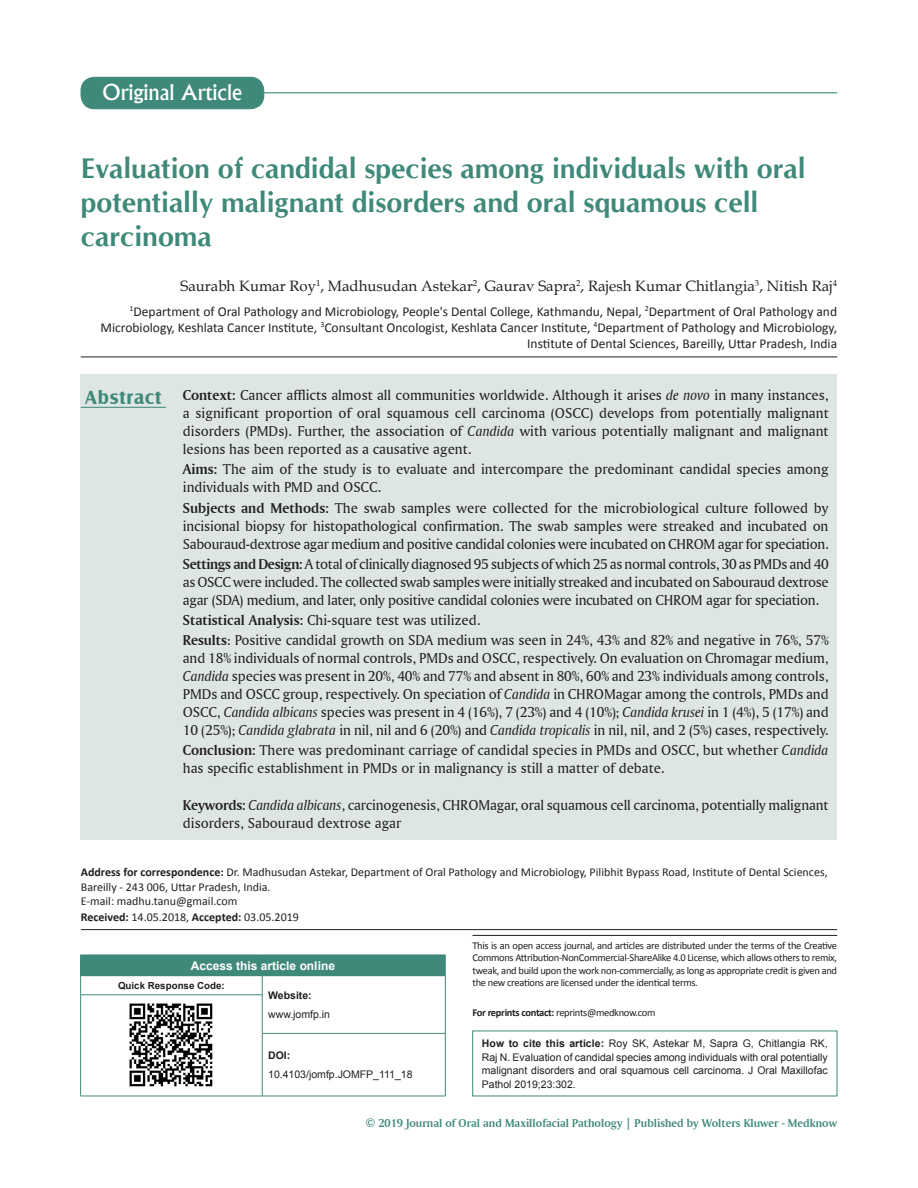
<style>
.page{position:relative;width:918px;height:1188px;background:#fff}
.page>*{position:absolute;margin:0;border:0;box-sizing:border-box;transform-origin:0 0}
.AT{font:700 28.5px/34.2px "CG Omega";color:#3f897a}
.AH{font:500 21px "Albertus";color:#fff}
.ABSH{font:700 19.5px "Castle T";letter-spacing:.04em;color:#3f897a}
.ABS{font:15px/18px "Amerigo BT Roman A";color:#231f20;text-align:justify}
.KWD{font:15px/18px "Amerigo BT Roman A";letter-spacing:-.01em;color:#231f20}
.AU{font:15px "Book Antiqua";color:#231f20}
.AFF{font:13.5px/16.2px "Calibri";color:#231f20;text-align:right}
.ADD{font:12px/14.4px "Calibri";color:#231f20}
.t1{font:12px "Amerigo BT Bold A";color:#3f897a}
.HIS{font:12px "Calibri";color:#231f20}
.AAO{font:700 12px "Arial";color:#fff}
.TX{font:10.5px/12.6px "Calibri";letter-spacing:-.03em;color:#231f20;text-align:justify}
.SRC{font:10.5px/13.5px "Arial";color:#231f20;text-align:justify}
.WEB{font:10.5px "Arial";color:#231f20}
.WEB-2{font:700 10.5px "Arial";color:#231f20}
.QRC{font:700 9.75px "Arial";color:#231f20}
.s1{font-family:"Amerigo BT Bold A"}
.s2{font-family:"Amerigo BT Italic A"}
.s3{font-weight:700}
</style>
<div class="page">
<div style="left:81px;top:77px;width:183px;height:32px;background:#3f897a;border-radius:14px"></div>
<div style="left:81px;top:77px;width:183px;height:32px;border:1px solid #3f897a;border-radius:14px"></div>
<hr style="left:261px;top:92px;width:576px;height:1px;background:#3f897a">
<hr style="left:81px;top:357px;width:756px;height:1px;background:#231f20">
<div style="left:81px;top:374px;width:756px;height:466px;background:#dde6e3"></div>
<hr style="left:81px;top:407px;width:85px;height:1px;background:#3f897a">
<hr style="left:81px;top:929px;width:756px;height:1px;background:#231f20">
<div style="left:81px;top:955px;width:364px;height:21px;background:#3f897a"></div>
<svg style="left:80px;top:955px;width:1px;height:40px"></svg>
<hr style="left:80px;top:995px;width:182px;height:1px;background:#3f897a">
<hr style="left:80px;top:995px;width:1px;height:38px;background:#3f897a">
<hr style="left:80px;top:1033px;width:1px;height:63px;background:#3f897a">
<hr style="left:80px;top:1096px;width:182px;height:1px;background:#3f897a">
<svg style="left:262px;top:976px;width:1px;height:19px"></svg>
<svg style="left:445px;top:955px;width:1px;height:40px"></svg>
<hr style="left:262px;top:995px;width:1px;height:38px;background:#3f897a">
<hr style="left:445px;top:995px;width:1px;height:38px;background:#3f897a">
<hr style="left:262px;top:1033px;width:183px;height:1px;background:#3f897a">
<hr style="left:262px;top:1034px;width:1px;height:62px;background:#3f897a">
<hr style="left:445px;top:1034px;width:1px;height:62px;background:#3f897a">
<hr style="left:262px;top:1096px;width:183px;height:1px;background:#3f897a">
<img style="left:129px;top:1003px;width:84px;height:84px">
<hr style="left:472px;top:935px;width:365px;height:1px;background:#231f20">
<p class="AH" style="left:103px;top:80px;width:141px">Original Article</p>
<p class="AT" style="left:81px;top:151px;width:726px">Evaluation of candidal species among individuals with oral potentially malignant disorders and oral squamous cell carcinoma</p>
<p class="AU" style="left:180px;top:275px;width:658px">Saurabh Kumar Roy<sup>1</sup>, Madhusudan Astekar<sup>2</sup>, Gaurav Sapra<sup>2</sup>, Rajesh Kumar Chitlangia<sup>3</sup>, Nitish Raj<sup>4</sup></p>
<p class="AFF" style="left:101px;top:303px;width:738px"><sup>1</sup>Department of Oral Pathology and Microbiology, People's Dental College, Kathmandu, Nepal, <sup>2</sup>Department of Oral Pathology and<br>Microbiology, Keshlata Cancer Institute, <sup>3</sup>Consultant Oncologist, Keshlata Cancer Institute, <sup>4</sup>Department of Pathology and Microbiology,<br>Institute of Dental Sciences, Bareilly, Uttar Pradesh, India</p>
<p class="ABSH" style="left:85px;top:386px;width:78px">Abstract</p>
<p class="ABS" style="left:183px;top:386px;width:647px"><span class="s1">Context:</span> Cancer afflicts almost all communities worldwide. Although it arises <span class="s2">de novo</span> in many instances, a significant proportion of oral squamous cell carcinoma (OSCC) develops from potentially malignant disorders (PMDs). Further, the association of <span class="s2">Candida</span> with various potentially malignant and malignant lesions has been reported as a causative agent.</p>
<p class="ABS" style="left:183px;top:460px;width:647px"><span class="s1">Aims:</span> The aim of the study is to evaluate and intercompare the predominant candidal species among individuals with PMD and OSCC.</p>
<p class="ABS" style="left:183px;top:498px;width:648px"><span class="s1">Subjects and Methods:</span> The swab samples were collected for the microbiological culture followed by incisional biopsy for histopathological confirmation. The swab samples were streaked and incubated on Sabouraud-dextrose agar medium and positive candidal colonies were incubated on CHROM agar for speciation.</p>
<p class="ABS" style="left:183px;top:554px;width:647px"><span class="s1">Settings and Design:</span> A total of clinically diagnosed 95 subjects of which 25 as normal controls, 30 as PMDs and 40 as OSCC were included. The collected swab samples were initially streaked and incubated on Sabouraud dextrose agar (SDA) medium, and later, only positive candidal colonies were incubated on CHROM agar for speciation.</p>
<p class="ABS" style="left:183px;top:610px;width:299px"><span class="s1">Statistical Analysis:</span> Chi‑square test was utilized.</p>
<p class="ABS" style="left:183px;top:631px;width:647px"><span class="s1">Results</span>: Positive candidal growth on SDA medium was seen in 24%, 43% and 82% and negative in 76%, 57% and 18% individuals of normal controls, PMDs and OSCC, respectively. On evaluation on Chromagar medium, <span class="s2">Candida</span> species was present in 20%, 40% and 77% and absent in 80%, 60% and 23% individuals among controls, PMDs and OSCC group, respectively. On speciation of <span class="s2">Candida</span> in CHROMagar among the controls, PMDs and OSCC, <span class="s2">Candida albicans</span> species was present in 4 (16%), 7 (23%) and 4 (10%); <span class="s2">Candida krusei</span> in 1 (4%), 5 (17%) and 10 (25%); <span class="s2">Candida glabrata</span> in nil, nil and 6 (20%) and <span class="s2">Candida tropicalis</span> in nil, nil, and 2 (5%) cases, respectively.</p>
<p class="ABS" style="left:183px;top:741px;width:647px"><span class="s1">Conclusion:</span> There was predominant carriage of candidal species in PMDs and OSCC, but whether <span class="s2">Candida </span>has specific establishment in PMDs or in malignancy is still a matter of debate.</p>
<p class="KWD" style="left:183px;top:796px;width:647px"><span class="s1">Keywords:</span> <span class="s2">Candida albicans</span>, carcinogenesis, CHROMagar, oral squamous cell carcinoma, potentially malignant disorders, Sabouraud dextrose agar</p>
<p class="ADD" style="left:81px;top:865px;width:748px"><span class="s3">Address for correspondence:</span> Dr. Madhusudan Astekar, Department of Oral Pathology and Microbiology, Pilibhit Bypass Road, Institute of Dental Sciences,<br>Bareilly ‑ 243 006, Uttar Pradesh, India.<br>E‑mail: madhu.tanu@gmail.com</p>
<p class="HIS" style="left:81px;top:908px;width:220px"><span class="s3">Received:</span> 14.05.2018, <span class="s3">Accepted:</span> 03.05.2019</p>
<p class="AAO" style="left:191px;top:957px;width:146px">Access this article online</p>
<p class="QRC" style="left:118px;top:978px;width:108px">Quick Response Code:</p>
<p class="WEB-2" style="left:268px;top:988px;width:45px">Website:</p>
<p class="WEB" style="left:268px;top:1007px;width:63px">www.jomfp.in</p>
<p class="WEB-2" style="left:268px;top:1048px;width:24px">DOI:</p>
<p class="WEB" style="left:268px;top:1067px;width:146px">10.4103/jomfp.JOMFP_111_18</p>
<p class="TX" style="left:472px;top:938px;width:366px">This is an open access journal, and articles are distributed under the terms of the Creative Commons Attribution‑NonCommercial‑ShareAlike 4.0 License, which allows others to remix, tweak, and build upon the work non‑commercially, as long as appropriate credit is given and the new creations are licensed under the identical terms.</p>
<p class="TX" style="left:472px;top:1006px;width:185px"><span class="s3">For reprints contact:</span> reprints@medknow.com</p>
<p class="SRC" style="left:482px;top:1037px;width:347px"><span class="s3">How to cite this article:</span> Roy SK, Astekar M, Sapra G, Chitlangia RK, Raj N. Evaluation of candidal species among individuals with oral potentially malignant disorders and oral squamous cell carcinoma. J Oral Maxillofac Pathol 2019;23:302.</p>
<p class="t1" style="left:365px;top:1116px;width:473px">© 2019 Journal of Oral and Maxillofacial Pathology | Published by Wolters Kluwer ‑ Medknow</p>
</div>
